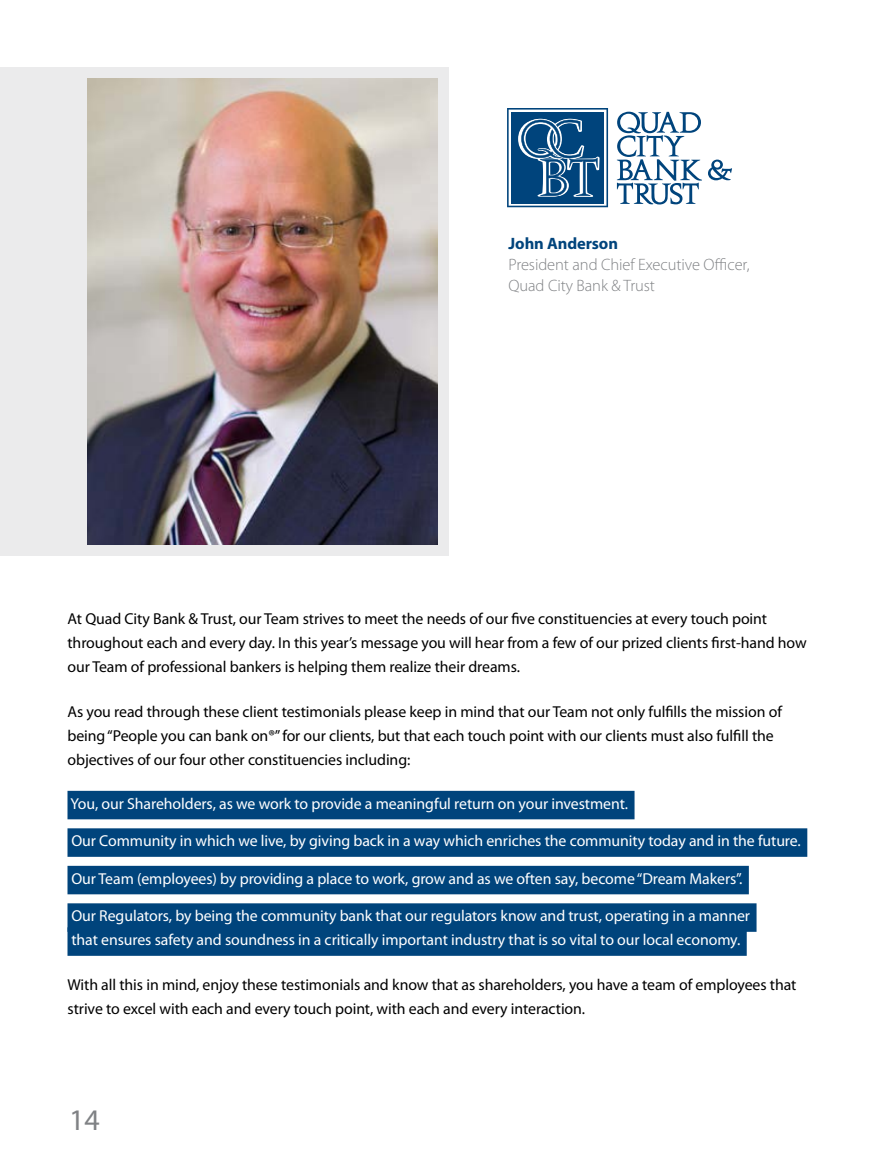
<style>
.page{position:relative;width:891px;height:1161px;background:#fff}
.page>*{position:absolute;margin:0;border:0;box-sizing:border-box;transform-origin:0 0}
.t1{font:30px "Myriad Pro";color:#808285}
.t2{font:300 16.5px/21px "Myriad Pro";letter-spacing:-.005em;color:#808285}
.t3{font:700 16.5px "Myriad Pro";letter-spacing:-.005em;color:#00447c}
.t4{font:15.9px/24px "Myriad Pro";letter-spacing:-.005em;color:#000}
.t5{font:15.9px/24px "Myriad Pro";letter-spacing:-.005em;color:#fff}
</style>
<div class="page">
<svg style="left:708px;top:160px;width:24px;height:20px"></svg>
<svg style="left:617px;top:112px;width:85px;height:92px"></svg>
<svg style="left:507px;top:108px;width:101px;height:99px;background:#366c98"></svg>
<div style="left:68px;top:791px;width:567px;height:28px;background:#00447c"></div>
<div style="left:68px;top:828px;width:739px;height:29px;background:#00447c"></div>
<div style="left:68px;top:866px;width:681px;height:28px;background:#00447c"></div>
<div style="left:68px;top:903px;width:689px;height:29px;background:#00447c"></div>
<div style="left:68px;top:927px;width:679px;height:29px;background:#00447c"></div>
<div style="left:0;top:67px;width:448px;height:488px;background:#ebebec"></div>
<img style="left:87px;top:78px;width:351px;height:467px">
<p class="t3" style="left:509px;top:233px;width:111px">John Anderson</p>
<p class="t2" style="left:509px;top:254px;width:242px">President and Chief Executive Officer,<br>Quad City Bank &amp; Trust</p>
<p class="t4" style="left:68px;top:607px;width:741px">At Quad City Bank &amp; Trust, our Team strives to meet the needs of our five constituencies at every touch point throughout each and every day. In this year’s message you will hear from a few of our prized clients first-hand how our Team of professional bankers is helping them realize their dreams.</p>
<p class="t4" style="left:68px;top:699px;width:716px">As you read through these client testimonials please keep in mind that our Team not only fulfills the mission of being “People you can bank on®” for our clients, but that each touch point with our clients must also fulfill the objectives of our four other constituencies including:</p>
<p class="t5" style="left:71px;top:791px;width:559px">You, our Shareholders, as we work to provide a meaningful return on your investment.</p>
<p class="t5" style="left:71px;top:829px;width:731px">Our Community in which we live, by giving back in a way which enriches the community today and in the future.</p>
<p class="t5" style="left:71px;top:866px;width:673px">Our Team (employees) by providing a place to work, grow and as we often say, become “Dream Makers”.</p>
<p class="t5" style="left:71px;top:904px;width:680px">Our Regulators, by being the community bank that our regulators know and trust, operating in a manner that ensures safety and soundness in a critically important industry that is so vital to our local economy.</p>
<p class="t4" style="left:68px;top:972px;width:730px">With all this in mind, enjoy these testimonials and know that as shareholders, you have a team of employees that strive to excel with each and every touch point, with each and every interaction.</p>
<h1 class="t1" style="left:69px;top:1101px;width:32px">14</h1>
</div>
